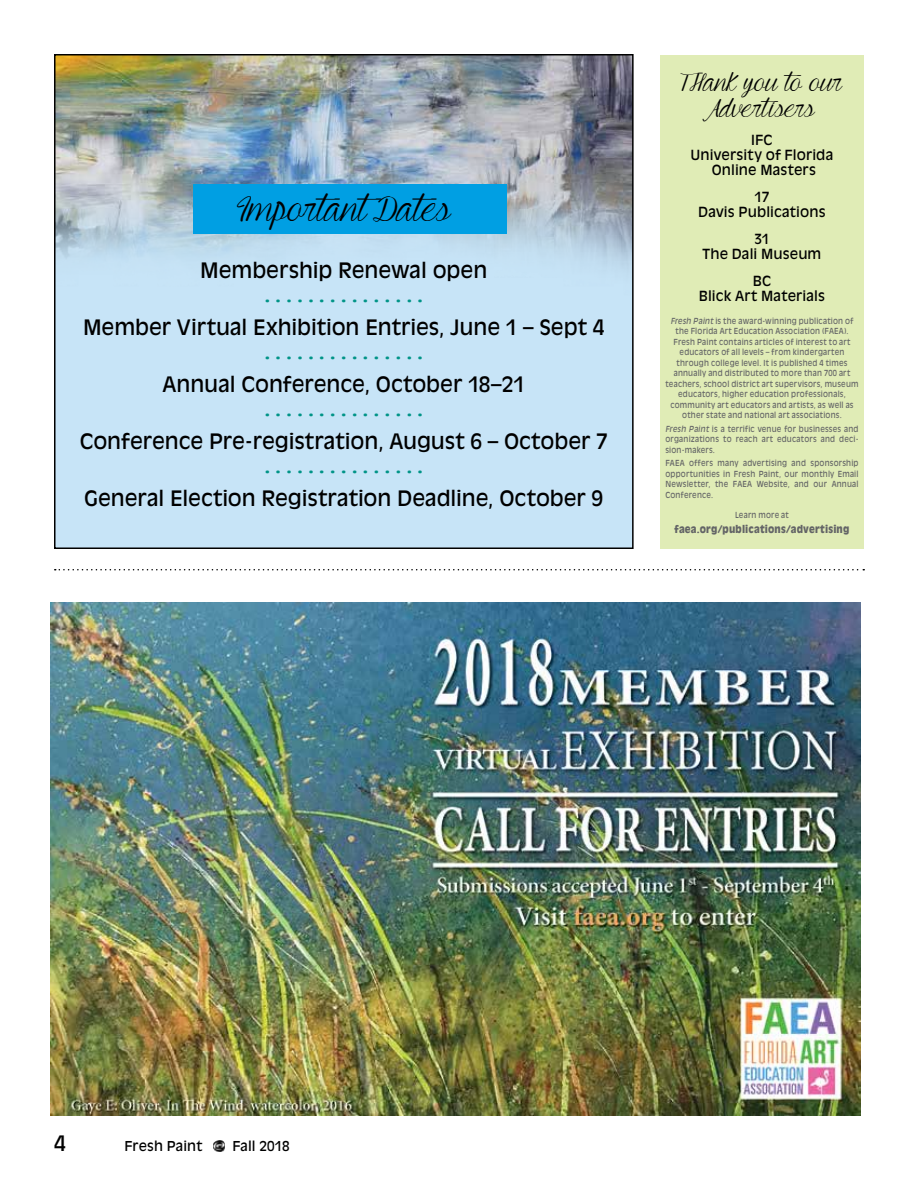
<style>
.page{position:relative;width:918px;height:1188px;background:#fff}
.page>*{position:absolute;margin:0;border:0;box-sizing:border-box;transform-origin:0 0}
.t1{font:36px "Mf Young&Beautiful";letter-spacing:.005em;color:#000}
.t2{font:25.5px/25.5px "Mf Young&Beautiful";color:#000;text-align:center}
.t3{font:24px "Antique Olive";color:#009487}
.t4{font:21px "Antique Olive";letter-spacing:-.005em;color:#000}
.t5{font:13.8px/15px "Antique Olive";letter-spacing:.01em;color:#000;text-align:center}
.t6{font:13.5px "Antique Olive";letter-spacing:.005em;color:#000}
.t7{font:900 10.5px "Antique Olive";letter-spacing:.02em;color:#636466;scale:.9 1}
.t8{font:8.25px/10.5px "Antique Olive";letter-spacing:.025em;color:#636466;text-align:justify;scale:.9 1}
.s1{font-style:italic}
</style>
<div class="page">
<svg style="left:214px;top:1140px;width:11px;height:11px"></svg>
<div style="left:55px;top:55px;width:578px;height:493px;background:#c7e4f7"></div>
<img style="left:57px;top:57px;width:574px;height:212px">
<div style="left:54px;top:54px;width:580px;height:495px;border:2px solid #000"></div>
<div style="left:193px;top:184px;width:314px;height:49px;background:#009fe3"></div>
<svg style="left:55px;top:569px;width:809px;height:1px"></svg>
<div style="left:661px;top:55px;width:203px;height:494px;background:#e0ecb6"></div>
<img style="left:50px;top:603px;width:810px;height:513px">
<h1 class="t1" style="left:237px;top:189px;width:216px">Important Dates</h1>
<h3 class="t4" style="left:200px;top:257px;width:289px">Membership Renewal open</h3>
<h3 class="t3" style="left:264px;top:278px;width:161px">...............</h3>
<h3 class="t4" style="left:83px;top:314px;width:523px">Member Virtual Exhibition Entries, June 1 – Sept 4</h3>
<h3 class="t3" style="left:264px;top:335px;width:161px">...............</h3>
<h3 class="t4" style="left:163px;top:371px;width:364px">Annual Conference, October 18–21</h3>
<h3 class="t3" style="left:264px;top:392px;width:161px">...............</h3>
<h3 class="t4" style="left:80px;top:428px;width:530px">Conference Pre-registration, August 6 – October 7</h3>
<h3 class="t3" style="left:264px;top:449px;width:161px">...............</h3>
<h3 class="t4" style="left:84px;top:485px;width:521px">General Election Registration Deadline, October 9</h3>
<h2 class="t2" style="left:682px;top:71px;width:162px">THank you to our<br>Advertisers</h2>
<h3 class="t5" style="left:691px;top:132px;width:144px">IFC<br>University of Florida<br>Online Masters</h3>
<h3 class="t5" style="left:698px;top:189px;width:129px">17<br>Davis Publications</h3>
<h3 class="t5" style="left:703px;top:231px;width:120px">31<br>The Dali Museum</h3>
<h3 class="t5" style="left:699px;top:273px;width:128px">BC<br>Blick Art Materials</h3>
<p class="t8" style="left:665px;top:315px;width:216px;text-align:center"><span class="s1">Fresh Paint</span> is the award-winning publication of the Florida Art Education Association (FAEA).<br>Fresh Paint contains articles of interest to art educators of all levels – from kindergarten through college level. It is published 4 times annually and distributed to more than 700 art teachers, school district art supervisors, museum educators, higher education professionals, community art educators and artists, as well as other state and national art associations.</p>
<p class="t8" style="left:665px;top:423px;width:216px"><span class="s1">Fresh Paint</span> is a terrific venue for businesses and organizations to reach art educators and deci&shy;sion-makers.</p>
<p class="t8" style="left:665px;top:458px;width:216px">FAEA offers many advertising and sponsorship opportunities in Fresh Paint, our monthly Email Newsletter, the FAEA Website, and our Annual Conference.</p>
<p class="t8" style="left:735px;top:510px;width:61px">Learn more at</p>
<p class="t7" style="left:675px;top:523px;width:196px">faea.org/publications/advertising</p>
<h3 class="t4" style="left:54px;top:1131px;width:13px">4</h3>
<h3 class="t6" style="left:124px;top:1138px;width:79px">Fresh Paint</h3>
<h3 class="t6" style="left:232px;top:1138px;width:59px">Fall 2018</h3>
</div>
